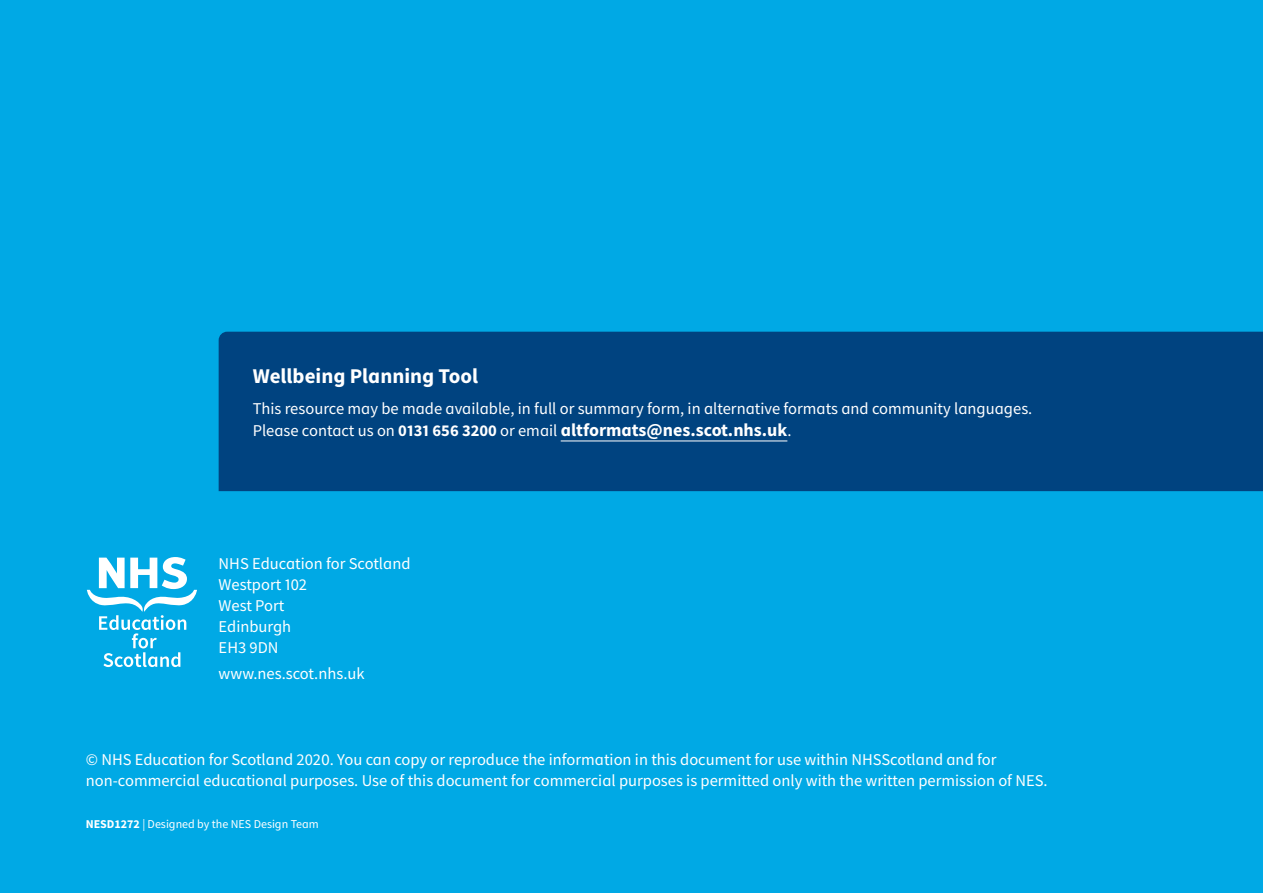
<style>
.page{position:relative;width:1263px;height:893px;background:#00a9e5}
.page>*{position:absolute;margin:0;border:0;box-sizing:border-box;transform-origin:0 0}
.t1{font:700 21px "Source Sans Pro";color:#fff}
.t2{font:700 18px "Source Sans Pro";color:#fff}
.t3{font:16.5px/21px "Source Sans Pro";color:#fff}
.t4{font:12px "Source Sans Pro";color:#fff}
.s1{font-weight:400;font-size:16.5px}
.s2{font-size:16.5px}
.s3{font-weight:700}
</style>
<div class="page">
<div style="left:219px;top:332px;width:1044px;height:159px;background:#004380"></div>
<hr style="left:561px;top:440px;width:226px;height:1px;background:#fff">
<svg style="left:87px;top:557px;width:110px;height:110px"></svg>
<p class="t1" style="left:253px;top:362px;width:227px">Wellbeing Planning Tool</p>
<p class="t3" style="left:253px;top:398px;width:781px">This resource may be made available, in full or summary form, in alternative formats and community languages.</p>
<p class="t2" style="left:253px;top:418px;width:540px"><span class="s1">Please contact us on</span> <span class="s2">0131 656 3200</span> <span class="s1">or email</span> altformats@nes.scot.nhs.uk<span class="s1">.</span></p>
<p class="t3" style="left:219px;top:553px;width:193px">NHS Education for Scotland<br>Westport 102<br>West Port<br>Edinburgh<br>EH3 9DN</p>
<p class="t3" style="left:219px;top:663px;width:147px">www.nes.scot.nhs.uk</p>
<p class="t3" style="left:86px;top:749px;width:963px">© NHS Education for Scotland 2020. You can copy or reproduce the information in this document for use within NHSScotland and for non‑commercial educational purposes. Use of this document for commercial purposes is permitted only with the written permission of NES.</p>
<p class="t4" style="left:86px;top:817px;width:235px"><span class="s3">NESD1272</span> | Designed by the NES Design Team</p>
</div>
